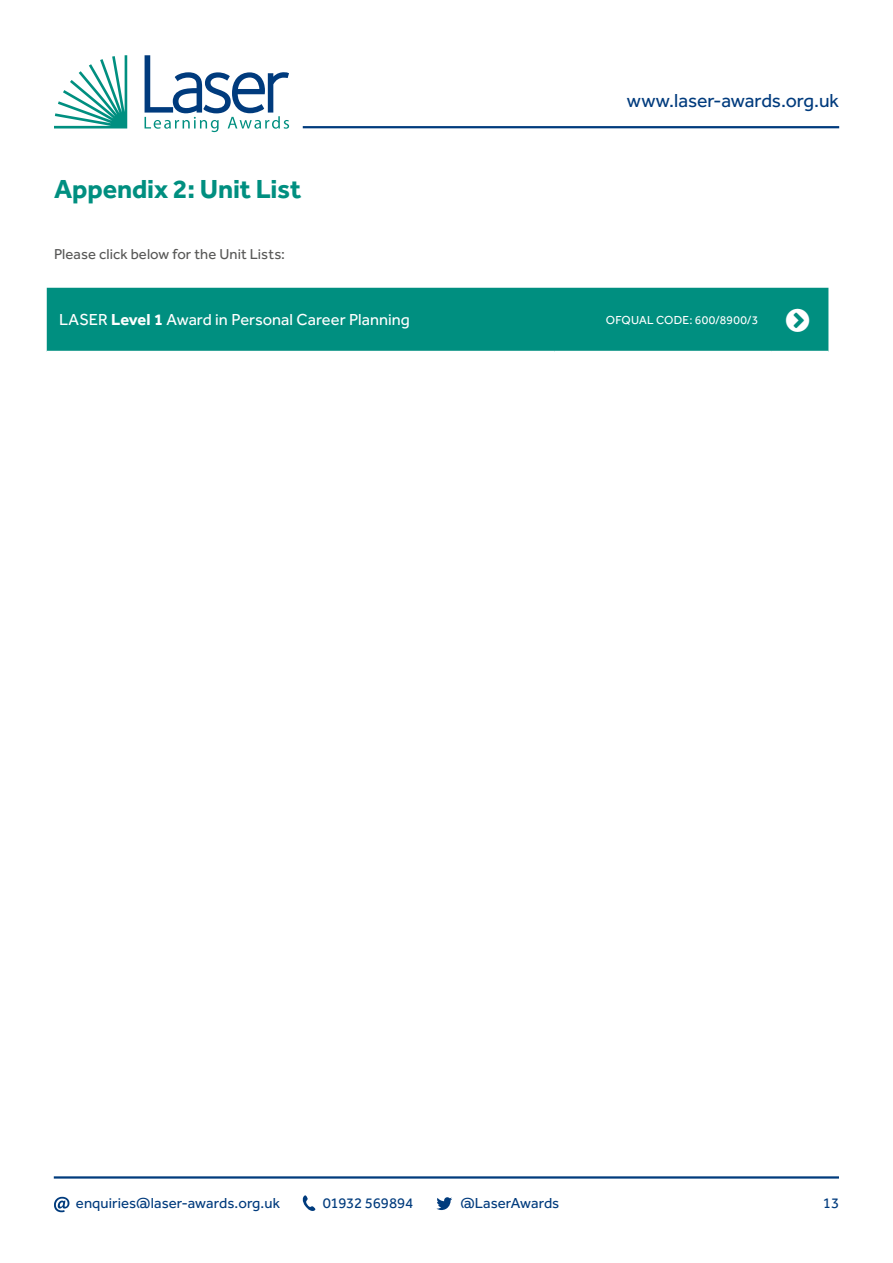
<style>
.page{position:relative;width:893px;height:1263px;background:#fff}
.page>*{position:absolute;margin:0;border:0;box-sizing:border-box;transform-origin:0 0}
.t1{font:700 27px "Effra";letter-spacing:-.005em;color:#008f80}
.t2{font:19.5px "Effra";letter-spacing:-.005em;color:#003b7d}
.t3{font:16.5px "Effra";color:#fff}
.t4{font:15px "Effra";color:#003b7d}
.t5{font:14.85px "Effra";letter-spacing:.005em;color:#575756}
.t6{font:12px "Effra";letter-spacing:.015em;color:#fff}
.s1{font-weight:700}
</style>
<div class="page">
<hr style="left:54px;top:1176px;width:785px;height:2px;background:#003b7d">
<svg style="left:54px;top:55px;width:73px;height:73px"></svg>
<svg style="left:145px;top:55px;width:144px;height:77px"></svg>
<hr style="left:303px;top:126px;width:536px;height:2px;background:#003b7d">
<svg style="left:302px;top:1195px;width:14px;height:16px"></svg>
<svg style="left:436px;top:1197px;width:16px;height:13px"></svg>
<svg style="left:54px;top:1197px;width:15px;height:15px"></svg>
<div style="left:47px;top:288px;width:781px;height:63px;background:#008f80"></div>
<svg style="left:786px;top:308px;width:23px;height:24px"></svg>
<h1 class="t1" style="left:54px;top:173px;width:249px">Appendix 2: Unit List</h1>
<p class="t5" style="left:54px;top:246px;width:233px">Please click below for the Unit Lists:</p>
<h2 class="t2" style="left:627px;top:89px;width:214px">www.laser-awards.org.uk</h2>
<p class="t3" style="left:59px;top:310px;width:352px">LASER <span class="s1">Level 1</span> Award in Personal Career Planning</p>
<p class="t6" style="left:606px;top:313px;width:154px">OFQUAL CODE: 600/8900/3</p>
<p class="t4" style="left:76px;top:1194px;width:206px">enquiries@laser-awards.org.uk</p>
<p class="t4" style="left:323px;top:1194px;width:92px">01932 569894</p>
<p class="t4" style="left:460px;top:1194px;width:100px">@LaserAwards</p>
<p class="t4" style="left:823px;top:1194px;width:18px">13</p>
</div>
